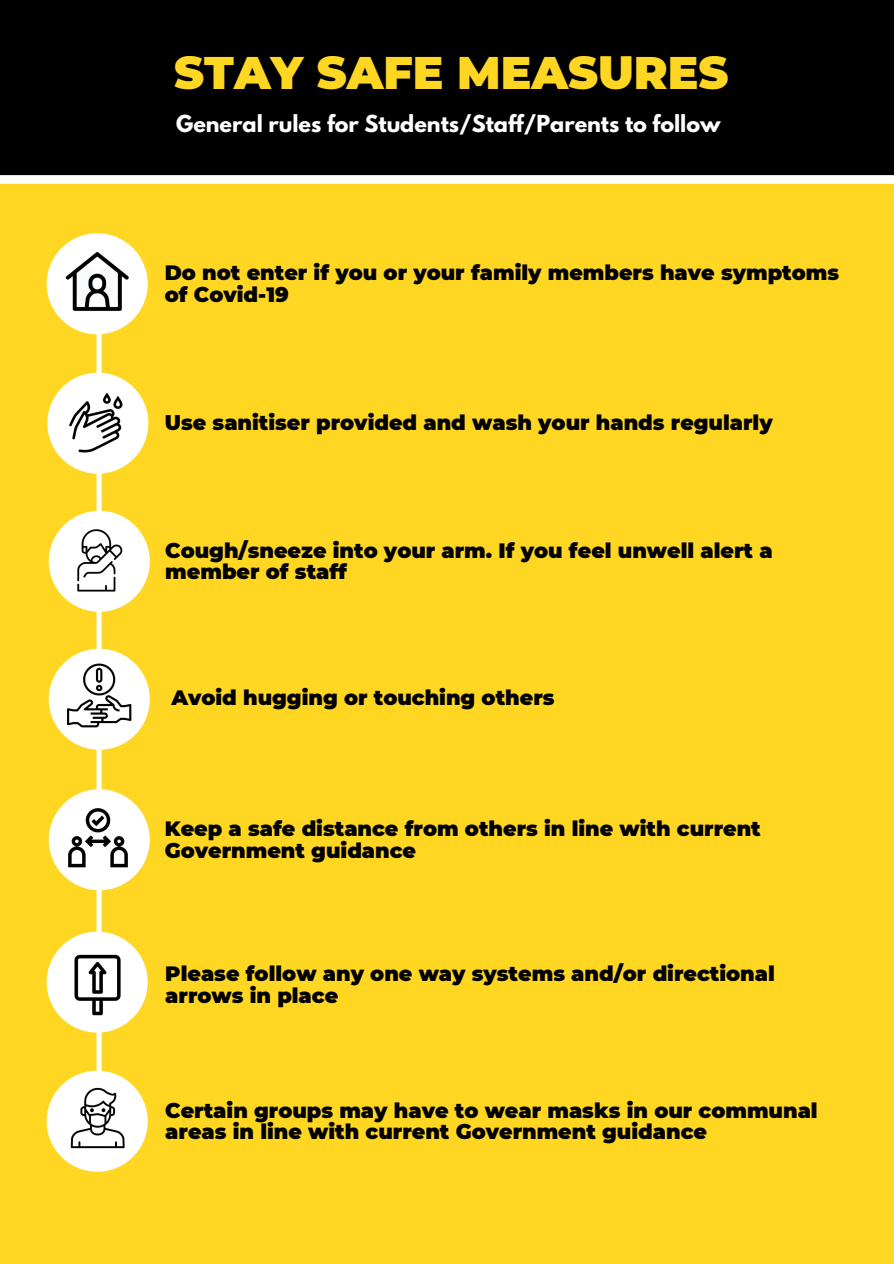
<style>
.page{position:relative;width:894px;height:1264px;background:#fff}
.page>*{position:absolute;margin:0;border:0;box-sizing:border-box;transform-origin:0 0}
.t1{font:900 45.6px "Montserrat";color:#ffd722}
.t2{font:900 20.7px/21.8px "Montserrat";color:#000}
.t3{font:700 20.7px "League Spartan";color:#fff}
</style>
<div class="page">
<div style="left:0;top:0;width:893px;height:1263px;background:#ffd722"></div>
<svg style="left:47px;top:233px;width:103px;height:938px"></svg>
<img style="left:65px;top:1083px;width:77px;height:73px">
<div style="left:0;top:0;width:893px;height:179px;background:#000"></div>
<svg style="left:0;top:175px;width:893px;height:9px;background:#fbfaf7"></svg>
<h1 class="t1" style="left:174px;top:45px;width:555px">STAY SAFE MEASURES</h1>
<p class="t3" style="left:176px;top:113px;width:545px">General rules for Students/Staff/Parents to follow</p>
<p class="t2" style="left:165px;top:262px;width:675px">Do not enter if you or your family members have symptoms of Covid-19</p>
<p class="t2" style="left:165px;top:412px;width:609px">Use sanitiser provided and wash your hands regularly</p>
<p class="t2" style="left:165px;top:539px;width:608px">Cough/sneeze into your arm. If you feel unwell alert a member of staff</p>
<p class="t2" style="left:171px;top:686px;width:384px">Avoid hugging or touching others</p>
<p class="t2" style="left:165px;top:817px;width:597px">Keep a safe distance from others in line with current<br>Government guidance</p>
<p class="t2" style="left:165px;top:962px;width:611px">Please follow any one way systems and/or directional arrows in place</p>
<p class="t2" style="left:165px;top:1099px;width:653px">Certain groups may have to wear masks in our communal areas in line with current Government guidance</p>
</div>
